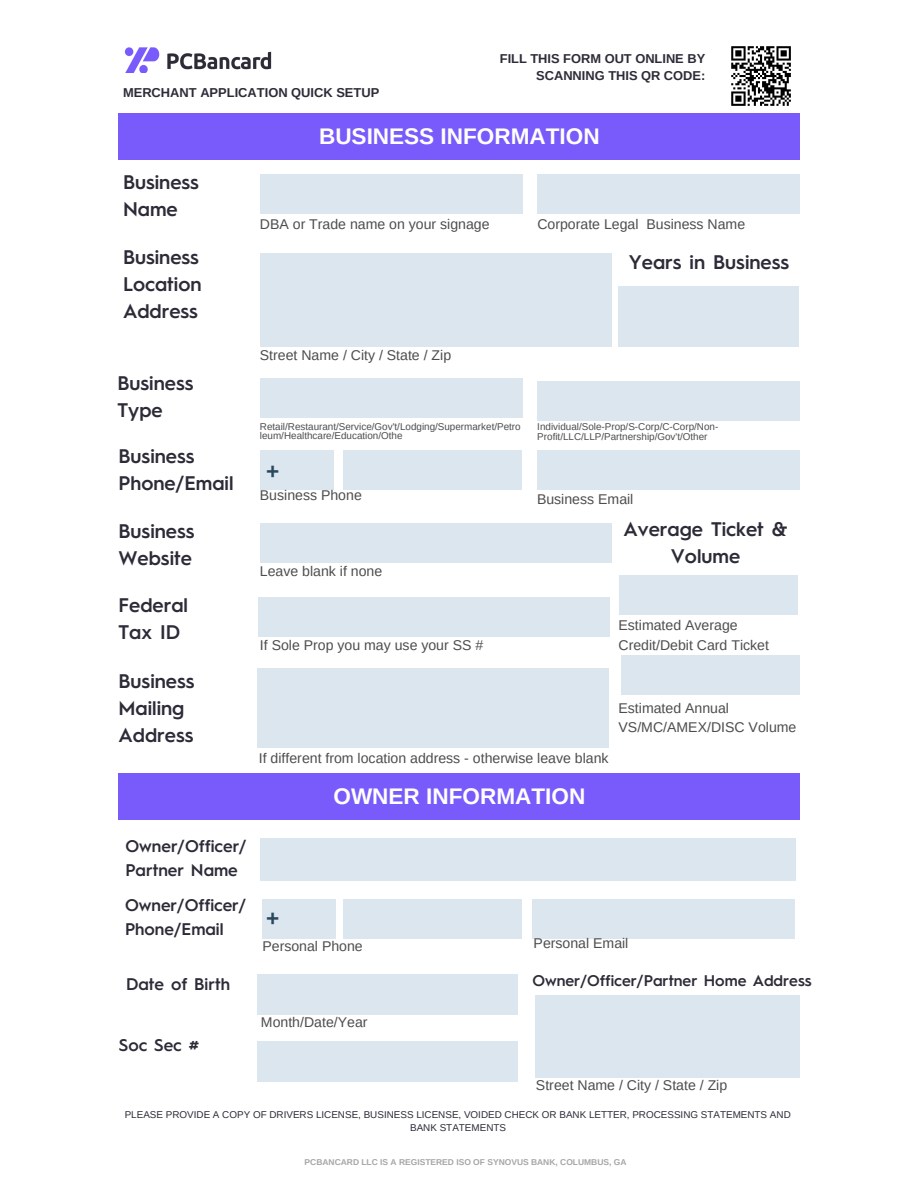
<style>
.page{position:relative;width:918px;height:1188px;background:#fff}
.page>*{position:absolute;margin:0;border:0;box-sizing:border-box;transform-origin:0 0}
.t1{font:700 22.5px "Arimo";color:#fff}
.t2{font:700 22.5px "Arimo";color:#2a485d}
.t3{font:600 19.8px/27px "Hurme Geometric Sans 1";color:#2e2b38}
.t4{font:600 16.95px/23.7px "Hurme Geometric Sans 1";color:#2e2b38}
.t5{font:600 15.45px "Hurme Geometric Sans 1";color:#2e2b38}
.t6{font:14.1px/19px "Arimo";color:#4d4d4d}
.t7{font:700 12.9px/17.1px "Arimo";color:#2e2b38;text-align:right}
.t8{font:9.9px/9px "Arimo";color:#4d4d4d}
.t9{font:9.9px/13.2px "Arimo";color:#2e2b38;text-align:center}
.t10{font:700 8.4px "Arimo";color:#a6a6a6}
</style>
<div class="page">
<div style="left:119px;top:113px;width:681px;height:47px;background:#795bfc"></div>
<div style="left:260px;top:175px;width:262px;height:39px;background:#dbe6ef"></div>
<div style="left:260px;top:523px;width:351px;height:39px;background:#dbe6ef"></div>
<div style="left:258px;top:597px;width:351px;height:39px;background:#dbe6ef"></div>
<div style="left:261px;top:838px;width:535px;height:43px;background:#dbe6ef"></div>
<div style="left:260px;top:450px;width:74px;height:39px;background:#dbe6ef"></div>
<div style="left:344px;top:450px;width:178px;height:39px;background:#dbe6ef"></div>
<div style="left:537px;top:451px;width:262px;height:39px;background:#dbe6ef"></div>
<div style="left:620px;top:576px;width:178px;height:39px;background:#dbe6ef"></div>
<div style="left:621px;top:656px;width:179px;height:39px;background:#dbe6ef"></div>
<div style="left:260px;top:379px;width:262px;height:39px;background:#dbe6ef"></div>
<div style="left:537px;top:381px;width:262px;height:39px;background:#dbe6ef"></div>
<div style="left:537px;top:175px;width:262px;height:39px;background:#dbe6ef"></div>
<div style="left:260px;top:253px;width:351px;height:94px;background:#dbe6ef"></div>
<div style="left:619px;top:286px;width:180px;height:61px;background:#dbe6ef"></div>
<div style="left:257px;top:975px;width:261px;height:40px;background:#dbe6ef"></div>
<div style="left:119px;top:774px;width:681px;height:46px;background:#795bfc"></div>
<div style="left:257px;top:669px;width:352px;height:79px;background:#dbe6ef"></div>
<div style="left:262px;top:899px;width:74px;height:39px;background:#dbe6ef"></div>
<div style="left:344px;top:899px;width:178px;height:39px;background:#dbe6ef"></div>
<div style="left:533px;top:899px;width:262px;height:39px;background:#dbe6ef"></div>
<div style="left:257px;top:1042px;width:261px;height:40px;background:#dbe6ef"></div>
<div style="left:535px;top:995px;width:265px;height:83px;background:#dbe6ef"></div>
<img style="left:124px;top:48px;width:148px;height:25px">
<svg style="left:731px;top:46px;width:60px;height:60px"></svg>
<h1 class="t7" style="left:123px;top:84px;width:258px">MERCHANT APPLICATION QUICK SETUP</h1>
<h6 class="t7" style="left:500px;top:50px;width:207px">FILL THIS FORM OUT ONLINE BY<br>SCANNING THIS QR CODE:</h6>
<h2 class="t3" style="left:123px;top:170px;width:77px">Business<br>Name</h2>
<p class="t1" style="left:319px;top:123px;width:282px">BUSINESS INFORMATION</p>
<h5 class="t6" style="left:260px;top:215px;width:231px">DBA or Trade name on your signage</h5>
<h2 class="t6" style="left:537px;top:215px;width:209px">Corporate Legal Business Name</h2>
<h5 class="t3" style="left:123px;top:246px;width:80px">Business<br>Location<br>Address</h5>
<h2 class="t3" style="left:629px;top:251px;width:162px">Years in Business</h2>
<h5 class="t3" style="left:118px;top:371px;width:77px">Business<br>Type</h5>
<h2 class="t3" style="left:119px;top:445px;width:116px">Business<br>Phone/Email</h2>
<h5 class="t3" style="left:119px;top:519px;width:77px">Business<br>Website</h5>
<h5 class="t3" style="left:119px;top:593px;width:71px">Federal<br>Tax ID</h5>
<h2 class="t3" style="left:119px;top:669px;width:77px">Business<br>Mailing<br>Address</h2>
<h2 class="t6" style="left:260px;top:345px;width:193px">Street Name / City / State / Zip</h2>
<h2 class="t8" style="left:260px;top:422px;width:262px">Retail/Restaurant/Service/Gov't/Lodging/Supermarket/Petro leum/Healthcare/Education/Othe</h2>
<h5 class="t8" style="left:537px;top:422px;width:183px;line-height:9.9px">Individual/Sole-Prop/S-Corp/C-Corp/Non-<br>Profit/LLC/LLP/Partnership/Gov't/Other</h5>
<h2 class="t2" style="left:266px;top:458px;width:15px">+</h2>
<h2 class="t6" style="left:260px;top:486px;width:103px">Business Phone</h2>
<p class="t6" style="left:537px;top:489px;width:98px">Business Email</p>
<p class="t6" style="left:260px;top:562px;width:124px">Leave blank if none</p>
<h5 class="t6" style="left:260px;top:635px;width:225px">If Sole Prop you may use your SS #</h5>
<h5 class="t3" style="left:624px;top:518px;width:165px;text-align:center">Average Ticket &amp;<br>Volume</h5>
<p class="t6" style="left:619px;top:616px;width:152px">Estimated Average<br>Credit/Debit Card Ticket</p>
<h5 class="t6" style="left:259px;top:748px;width:351px">If different from location address - otherwise leave blank</h5>
<h5 class="t6" style="left:619px;top:698px;width:179px">Estimated Annual<br>VS/MC/AMEX/DISC Volume</h5>
<h4 class="t1" style="left:333px;top:784px;width:253px">OWNER INFORMATION</h4>
<h1 class="t4" style="left:125px;top:836px;width:123px">Owner/Officer/<br>Partner Name</h1>
<h3 class="t4" style="left:125px;top:895px;width:123px">Owner/Officer/<br>Phone/Email</h3>
<h5 class="t4" style="left:126px;top:973px;width:106px">Date of Birth</h5>
<h4 class="t4" style="left:119px;top:1034px;width:82px">Soc Sec #</h4>
<h3 class="t2" style="left:266px;top:906px;width:15px">+</h3>
<p class="t6" style="left:262px;top:936px;width:102px">Personal Phone</p>
<h5 class="t6" style="left:534px;top:934px;width:96px">Personal Email</h5>
<h3 class="t6" style="left:261px;top:1013px;width:108px">Month/Date/Year</h3>
<h3 class="t5" style="left:533px;top:974px;width:281px">Owner/Officer/Partner Home Address</h3>
<h5 class="t6" style="left:536px;top:1076px;width:193px">Street Name / City / State / Zip</h5>
<h3 class="t9" style="left:125px;top:1108px;width:668px">PLEASE PROVIDE A COPY OF DRIVERS LICENSE, BUSINESS LICENSE, VOIDED CHECK OR BANK LETTER, PROCESSING STATEMENTS AND<br>BANK STATEMENTS</h3>
<h5 class="t10" style="left:305px;top:1157px;width:323px">PCBANCARD LLC IS A REGISTERED ISO OF SYNOVUS BANK, COLUMBUS, GA</h5>
</div>
